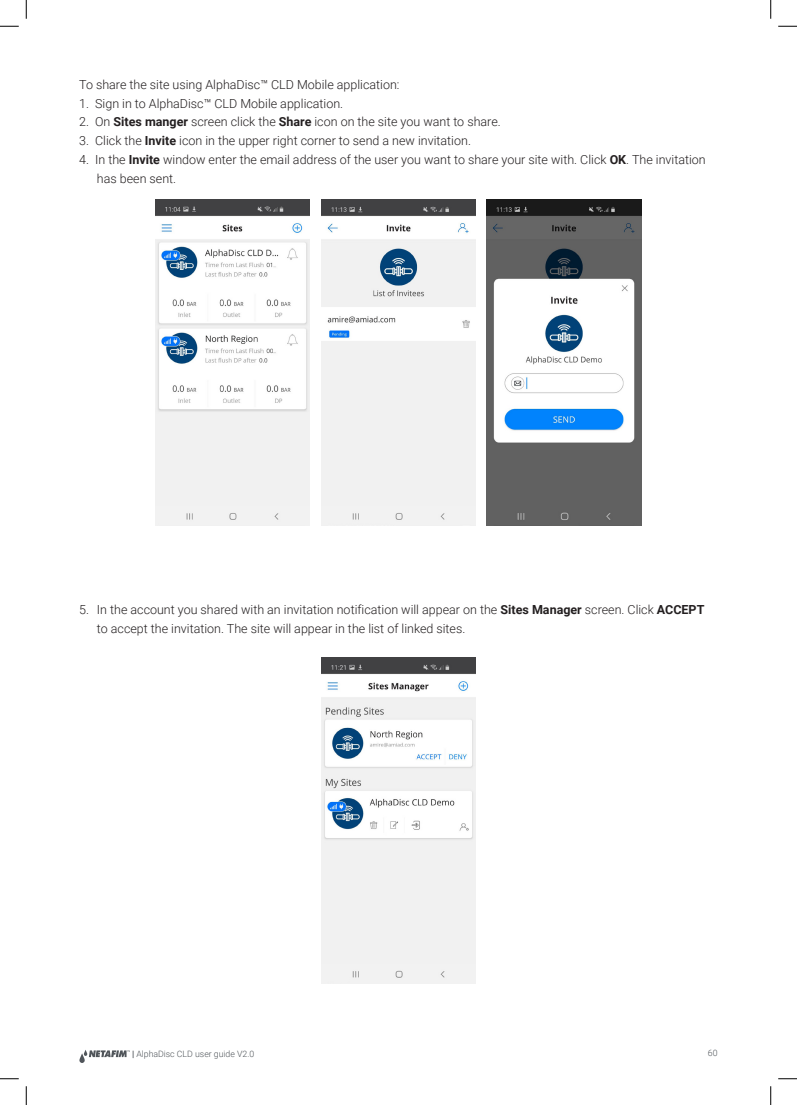
<style>
.page{position:relative;width:797px;height:1105px;background:#fff}
.page>*{position:absolute;margin:0;border:0;box-sizing:border-box;transform-origin:0 0}
.regular_indented_for{font:300 12.5px/18.8px "Roboto";color:#231f20}
.regular{font:300 12.5px "Roboto";color:#231f20}
.t1{font:300 8.75px "Roboto";color:#50555a}
.s1{font-weight:700}
.s2{font-weight:900}
</style>
<div class="page">
<svg style="left:79px;top:1050px;width:51px;height:13px"></svg>
<img style="left:321px;top:658px;width:154px;height:326px">
<img style="left:155px;top:200px;width:155px;height:326px">
<img style="left:321px;top:200px;width:154px;height:326px">
<img style="left:487px;top:200px;width:154px;height:326px">
<svg style="left:0;top:25px;width:19px;height:2px"></svg>
<svg style="left:778px;top:25px;width:19px;height:2px"></svg>
<svg style="left:0;top:1078px;width:19px;height:1px"></svg>
<svg style="left:778px;top:1078px;width:19px;height:1px"></svg>
<svg style="left:25px;top:0;width:2px;height:19px"></svg>
<svg style="left:25px;top:1086px;width:2px;height:19px"></svg>
<svg style="left:770px;top:0;width:1px;height:19px"></svg>
<svg style="left:770px;top:1086px;width:1px;height:19px"></svg>
<p class="regular" style="left:79px;top:76px;width:322px">To share the site using AlphaDisc™ CLD Mobile application:</p>
<p class="regular_indented_for" style="left:79px;top:93px;width:265px">1. Sign in to AlphaDisc™ CLD Mobile application.</p>
<p class="regular_indented_for" style="left:79px;top:112px;width:423px">2. On <span class="s1">Sites manger</span> screen click the <span class="s1">Share</span> icon on the site you want to share.</p>
<p class="regular_indented_for" style="left:79px;top:131px;width:393px">3. Click the <span class="s1">Invite</span> icon in the upper right corner to send a new invitation.</p>
<p class="regular_indented_for" style="left:97px;top:149px;width:610px;text-indent:-18px">4. In the <span class="s1">Invite</span> window enter the email address of the user you want to share your site with. Click <span class="s1">OK</span>. The invitation has been sent.</p>
<p class="regular_indented_for" style="left:97px;top:599px;width:609px;text-indent:-18px">5. In the account you shared with an invitation notification will appear on the <span class="s1">Sites Manager</span> screen. Click <span class="s1">ACCEPT </span>to accept the invitation. The site will appear in the list of linked sites.</p>
<p class="t1" style="left:132px;top:1047px;width:124px"><span class="s2">|</span> AlphaDisc CLD user guide V2.0</p>
<p class="t1" style="left:707px;top:1047px;width:11px">60</p>
</div>
